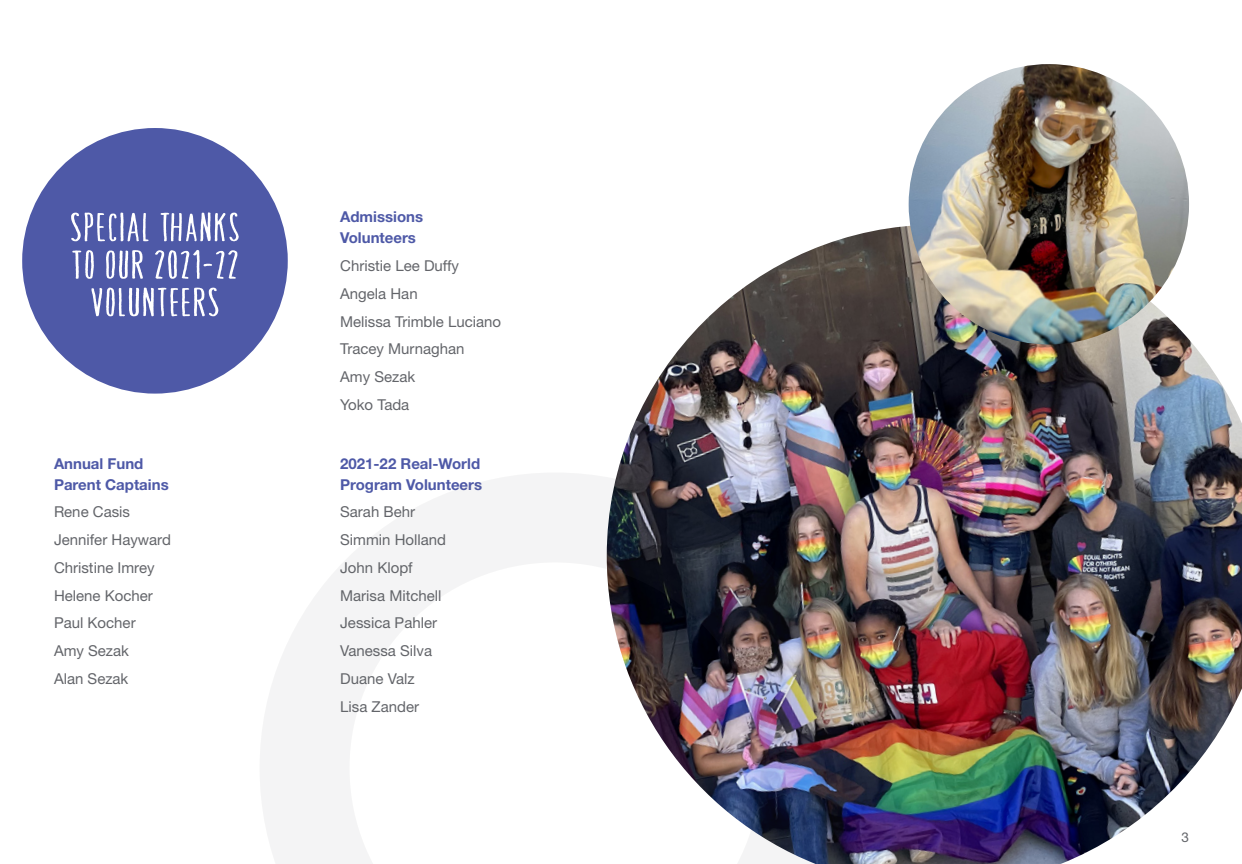
<style>
.page{position:relative;width:1242px;height:864px;background:#fff}
.page>*{position:absolute;margin:0;border:0;box-sizing:border-box;transform-origin:0 0}
.heads{font:700 54px "Amorie SC";color:#fff}
.extended_text{font:15px "Helvetica Neue LT Std";color:#63656a}
.extended_text-2{font:700 15px/21px "Helvetica Neue LT Std";color:#4e59a7}
.extended_text-3{font:13.5px "Helvetica Neue LT Std";color:#63656a}
</style>
<div class="page">
<img style="left:617px;top:225px;width:625px;height:639px">
<div style="left:22px;top:128px;width:266px;height:266px;background:#4e59a7;border-radius:50%"></div>
<img style="left:909px;top:64px;width:280px;height:281px;border-radius:140px">
<img style="left:260px;top:473px;width:591px;height:391px">
<p class="heads" style="left:69px;top:191px;width:173px">special thanks</p>
<p class="heads" style="left:71px;top:229px;width:170px">to our 2021-22</p>
<p class="heads" style="left:90px;top:266px;width:132px">volunteers</p>
<p class="extended_text-2" style="left:54px;top:452px;width:116px">Annual Fund<br>Parent Captains</p>
<p class="extended_text" style="left:54px;top:503px;width:78px">Rene Casis</p>
<p class="extended_text" style="left:54px;top:531px;width:118px">Jennifer Hayward</p>
<p class="extended_text" style="left:54px;top:559px;width:102px">Christine Imrey</p>
<p class="extended_text" style="left:54px;top:586px;width:100px">Helene Kocher</p>
<p class="extended_text" style="left:54px;top:614px;width:83px">Paul Kocher</p>
<p class="extended_text" style="left:54px;top:642px;width:76px">Amy Sezak</p>
<p class="extended_text" style="left:54px;top:670px;width:76px">Alan Sezak</p>
<p class="extended_text-2" style="left:340px;top:206px;width:84px">Admissions<br>Volunteers</p>
<p class="extended_text" style="left:340px;top:257px;width:120px">Christie Lee Duffy</p>
<p class="extended_text" style="left:340px;top:285px;width:79px">Angela Han</p>
<p class="extended_text" style="left:340px;top:312px;width:162px">Melissa Trimble Luciano</p>
<p class="extended_text" style="left:340px;top:340px;width:126px">Tracey Murnaghan</p>
<p class="extended_text" style="left:340px;top:368px;width:76px">Amy Sezak</p>
<p class="extended_text" style="left:340px;top:396px;width:71px">Yoko Tada</p>
<p class="extended_text-2" style="left:340px;top:452px;width:143px">2021-22 Real-World<br>Program Volunteers</p>
<p class="extended_text" style="left:340px;top:503px;width:76px">Sarah Behr</p>
<p class="extended_text" style="left:340px;top:531px;width:107px">Simmin Holland</p>
<p class="extended_text" style="left:340px;top:559px;width:74px">John Klopf</p>
<p class="extended_text" style="left:340px;top:586px;width:103px">Marisa Mitchell</p>
<p class="extended_text" style="left:340px;top:614px;width:98px">Jessica Pahler</p>
<p class="extended_text" style="left:340px;top:642px;width:93px">Vanessa Silva</p>
<p class="extended_text" style="left:340px;top:670px;width:76px">Duane Valz</p>
<p class="extended_text" style="left:340px;top:697px;width:80px">Lisa Zander</p>
<p class="extended_text-3" style="left:1182px;top:829px;width:9px">3</p>
</div>
